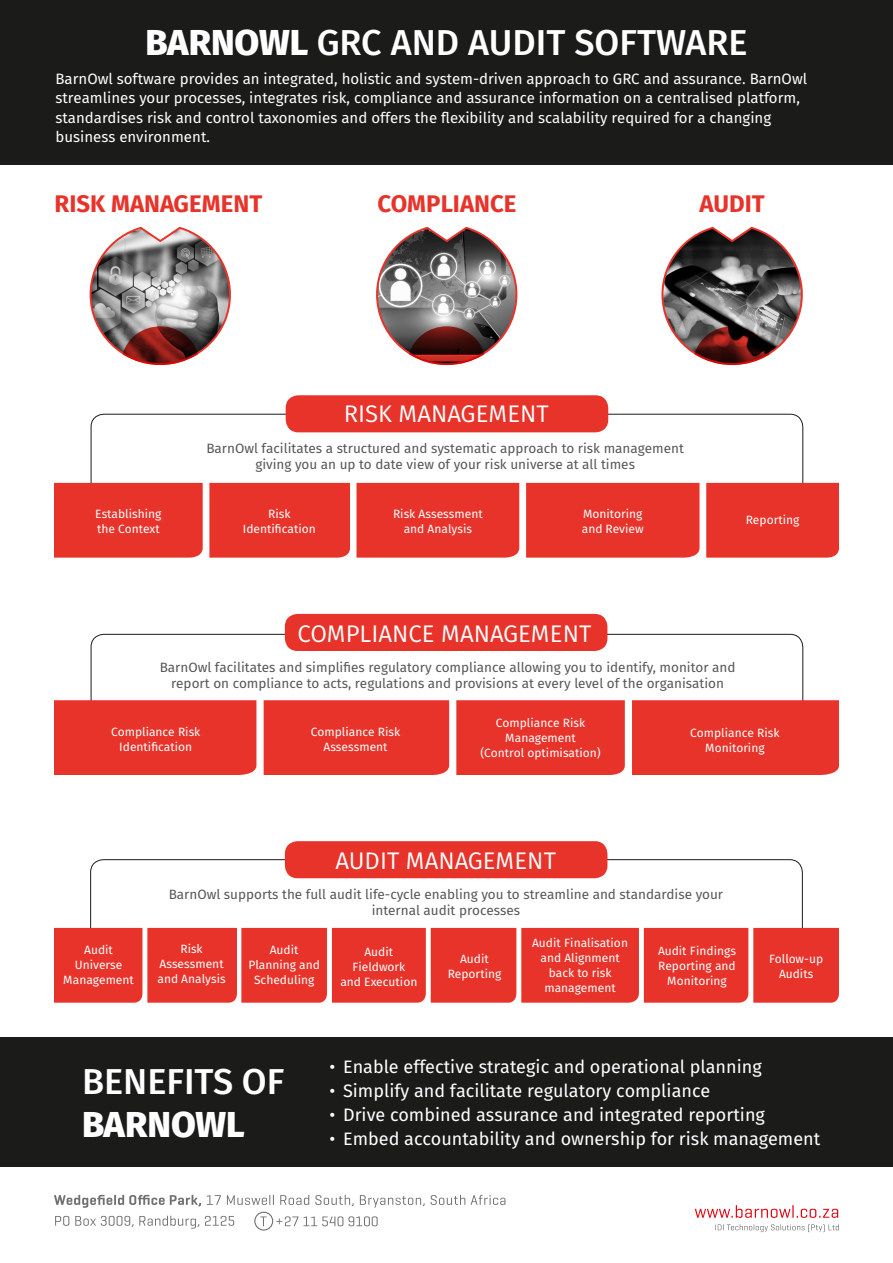
<style>
.page{position:relative;width:893px;height:1263px;background:#fff}
.page>*{position:absolute;margin:0;border:0;box-sizing:border-box;transform-origin:0 0}
.t1{font:500 36px "Fira Sans";color:#fff}
.t2{font:800 36px "Fira Sans";color:#fff}
.t3{font:24px "Fira Sans";color:#fff}
.t4{font:700 24px "Fira Sans";color:#e8332a}
.t5{font:18px "Fira Sans";color:#fff}
.t6{font:15px/19.5px "Fira Sans";color:#fff}
.t7{font:13.5px/16.2px "Fira Sans";color:#575757;text-align:center}
.t8{font:12px/15px "Fira Sans";color:#fff;text-align:center}
.s1{font-weight:800}
</style>
<div class="page">
<div style="left:0;top:1037px;width:893px;height:130px;background:#1b1b19"></div>
<svg style="left:90px;top:859px;width:713px;height:69px"></svg>
<svg style="left:54px;top:1195px;width:147px;height:13px"></svg>
<svg style="left:207px;top:1195px;width:14px;height:10px"></svg>
<svg style="left:227px;top:1195px;width:47px;height:10px"></svg>
<svg style="left:280px;top:1195px;width:29px;height:10px"></svg>
<svg style="left:315px;top:1195px;width:39px;height:11px"></svg>
<svg style="left:360px;top:1195px;width:65px;height:13px"></svg>
<svg style="left:431px;top:1195px;width:34px;height:10px"></svg>
<svg style="left:471px;top:1195px;width:34px;height:10px"></svg>
<svg style="left:55px;top:1216px;width:14px;height:10px"></svg>
<svg style="left:75px;top:1216px;width:58px;height:11px"></svg>
<svg style="left:139px;top:1216px;width:60px;height:12px"></svg>
<svg style="left:205px;top:1216px;width:29px;height:10px"></svg>
<div style="left:254px;top:1212px;width:19px;height:18px;border:1px solid #707070;border-radius:50%"></div>
<svg style="left:260px;top:1216px;width:7px;height:10px"></svg>
<svg style="left:276px;top:1216px;width:102px;height:10px"></svg>
<svg style="left:695px;top:1205px;width:143px;height:13px"></svg>
<svg style="left:715px;top:1224px;width:124px;height:8px"></svg>
<div style="left:0;top:0;width:893px;height:164px;background:#1b1b19"></div>
<svg style="left:89px;top:226px;width:142px;height:140px"></svg>
<svg style="left:376px;top:226px;width:142px;height:140px"></svg>
<svg style="left:661px;top:226px;width:142px;height:140px"></svg>
<svg style="left:90px;top:413px;width:714px;height:83px"></svg>
<svg style="left:90px;top:633px;width:714px;height:83px"></svg>
<div style="left:285px;top:841px;width:322px;height:37px;background:#e8332a;border-radius:13px"></div>
<div style="left:285px;top:614px;width:322px;height:37px;background:#e8332a;border-radius:13px"></div>
<div style="left:286px;top:395px;width:322px;height:37px;background:#e8332a;border-radius:13px"></div>
<div style="left:54px;top:483px;width:149px;height:75px;background:#e8332a"></div>
<div style="left:209px;top:483px;width:141px;height:75px;background:#e8332a"></div>
<div style="left:356px;top:483px;width:163px;height:75px;background:#e8332a"></div>
<div style="left:526px;top:483px;width:173px;height:75px;background:#e8332a"></div>
<div style="left:456px;top:700px;width:169px;height:75px;background:#e8332a"></div>
<div style="left:632px;top:700px;width:207px;height:75px;background:#e8332a"></div>
<div style="left:264px;top:700px;width:185px;height:75px;background:#e8332a"></div>
<div style="left:54px;top:700px;width:202px;height:75px;background:#e8332a"></div>
<div style="left:54px;top:928px;width:785px;height:75px;background:#e8332a"></div>
<div style="left:706px;top:483px;width:133px;height:75px;background:#e8332a"></div>
<p class="t1" style="left:146px;top:13px;width:603px"><span class="s1">BARNOWL</span> GRC AND AUDIT SOFTWARE</p>
<p class="t6" style="left:56px;top:68px;width:753px">BarnOwl software provides an integrated, holistic and system-driven approach to GRC and assurance. BarnOwl streamlines your processes, integrates risk, compliance and assurance information on a centralised platform,</p>
<p class="t6" style="left:56px;top:107px;width:717px">standardises risk and control taxonomies and offers the flexibility and scalability required for a changing</p>
<p class="t6" style="left:56px;top:127px;width:156px">business environment.</p>
<p class="t4" style="left:55px;top:184px;width:209px">RISK MANAGEMENT</p>
<p class="t4" style="left:378px;top:184px;width:140px">COMPLIANCE</p>
<p class="t4" style="left:700px;top:184px;width:67px">AUDIT</p>
<p class="t3" style="left:344px;top:395px;width:207px">RISK MANAGEMENT</p>
<p class="t7" style="left:206px;top:439px;width:479px">BarnOwl facilitates a structured and systematic approach to risk management giving you an up to date view of your risk universe at all times</p>
<p class="t8" style="left:95px;top:506px;width:68px;text-align:left">Establishing the Context</p>
<p class="t8" style="left:268px;top:506px;width:24px">Risk</p>
<p class="t8" style="left:243px;top:521px;width:74px">Identification</p>
<p class="t8" style="left:393px;top:506px;width:91px">Risk Assessment and Analysis</p>
<p class="t8" style="left:583px;top:506px;width:61px">Monitoring</p>
<p class="t8" style="left:582px;top:521px;width:63px">and Review</p>
<p class="t8" style="left:746px;top:512px;width:55px">Reporting</p>
<p class="t3" style="left:297px;top:616px;width:295px">COMPLIANCE MANAGEMENT</p>
<p class="t7" style="left:160px;top:658px;width:577px">BarnOwl facilitates and simplifies regulatory compliance allowing you to identify, monitor and report on compliance to acts, regulations and provisions at every level of the organisation</p>
<p class="t8" style="left:111px;top:724px;width:91px">Compliance Risk</p>
<p class="t8" style="left:119px;top:739px;width:74px">Identification</p>
<p class="t8" style="left:311px;top:724px;width:91px">Compliance Risk</p>
<p class="t8" style="left:323px;top:739px;width:66px">Assessment</p>
<p class="t8" style="left:496px;top:715px;width:91px">Compliance Risk</p>
<p class="t8" style="left:505px;top:730px;width:72px">Management</p>
<p class="t8" style="left:480px;top:745px;width:122px">(Control optimisation)</p>
<p class="t3" style="left:335px;top:842px;width:222px">AUDIT MANAGEMENT</p>
<p class="t8" style="left:690px;top:725px;width:91px">Compliance Risk</p>
<p class="t8" style="left:705px;top:740px;width:61px">Monitoring</p>
<p class="t8" style="left:84px;top:942px;width:30px">Audit</p>
<p class="t8" style="left:75px;top:957px;width:49px">Universe</p>
<p class="t8" style="left:63px;top:972px;width:72px">Management</p>
<p class="t7" style="left:169px;top:886px;width:556px">BarnOwl supports the full audit life-cycle enabling you to streamline and standardise your</p>
<p class="t7" style="left:372px;top:902px;width:150px">internal audit processes</p>
<p class="t8" style="left:180px;top:940px;width:24px">Risk</p>
<p class="t8" style="left:160px;top:955px;width:66px">Assessment</p>
<p class="t8" style="left:157px;top:970px;width:70px">and Analysis</p>
<p class="t8" style="left:270px;top:942px;width:30px">Audit</p>
<p class="t8" style="left:248px;top:957px;width:73px">Planning and<br>Scheduling</p>
<p class="t8" style="left:365px;top:943px;width:30px">Audit</p>
<p class="t8" style="left:352px;top:958px;width:55px">Fieldwork</p>
<p class="t8" style="left:340px;top:973px;width:78px">and Execution</p>
<p class="t8" style="left:460px;top:951px;width:30px">Audit</p>
<p class="t8" style="left:448px;top:966px;width:55px">Reporting</p>
<p class="t8" style="left:532px;top:935px;width:97px">Audit Finalisation and Alignment back to risk</p>
<p class="t8" style="left:544px;top:980px;width:73px">management</p>
<p class="t8" style="left:658px;top:943px;width:79px">Audit Findings<br>Reporting and<br>Monitoring</p>
<p class="t8" style="left:769px;top:951px;width:56px">Follow-up<br>Audits</p>
<p class="t1" style="left:82px;top:1053px;width:204px">BENEFITS OF</p>
<p class="t2" style="left:82px;top:1093px;width:164px">BARNOWL</p>
<p class="t5" style="left:330px;top:1053px;width:434px">• Enable effective strategic and operational planning</p>
<p class="t5" style="left:330px;top:1077px;width:382px">• Simplify and facilitate regulatory compliance</p>
<p class="t5" style="left:330px;top:1101px;width:437px">• Drive combined assurance and integrated reporting</p>
<p class="t5" style="left:330px;top:1125px;width:492px">• Embed accountability and ownership for risk management</p>
</div>
